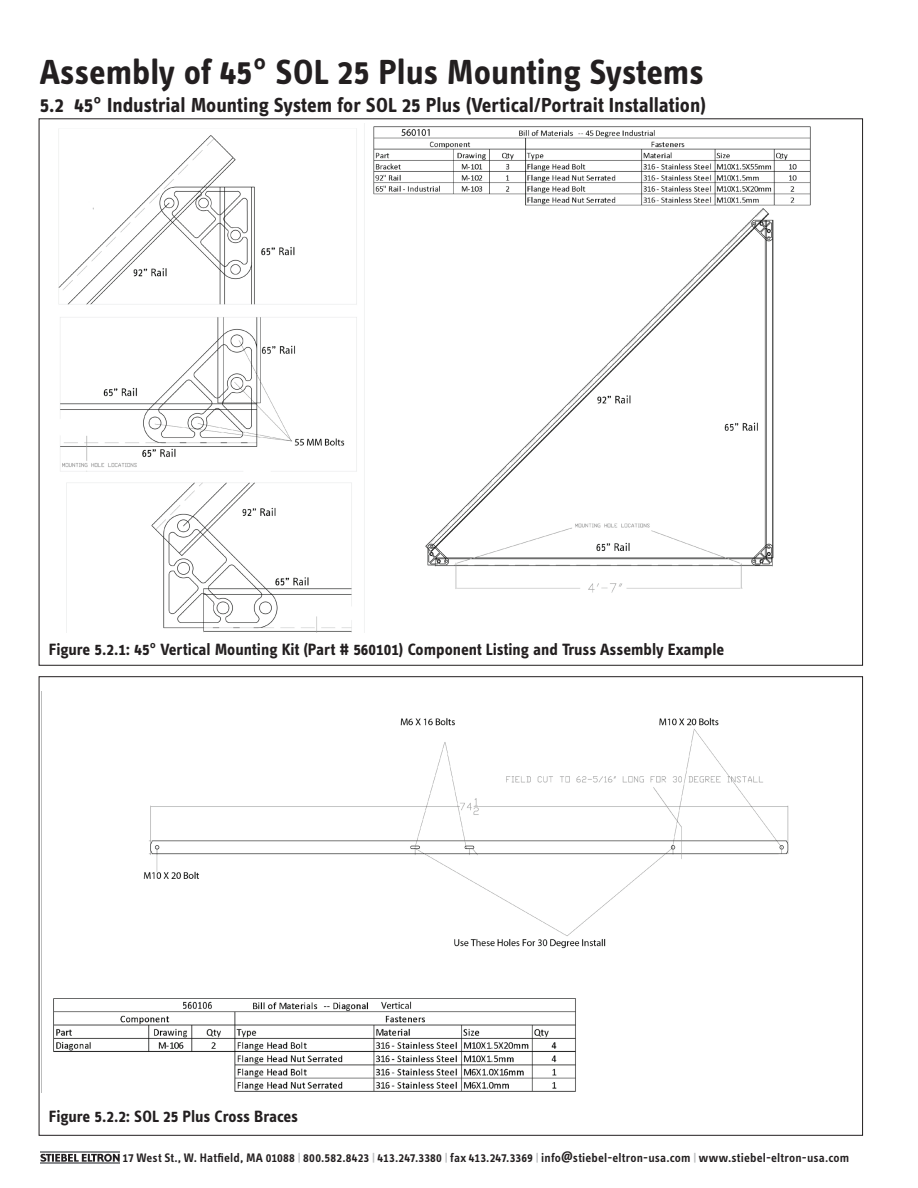
<style>
.page{position:relative;width:918px;height:1188px;background:#fff}
.page>*{position:absolute;margin:0;border:0;box-sizing:border-box;transform-origin:0 0}
.t1{font:700 36px "STE Info Text";color:#231f20}
.t2{font:700 21px "STE Info Text";color:#231f20}
.t3{font:700 16.8px "STE Info Text";color:#231f20}
.t4{font:600 12.75px "STE Info Text";letter-spacing:.015em;color:#231f20}
.s1{color:#bcbdc0}
</style>
<div class="page">
<svg style="left:40px;top:1154px;width:80px;height:8px"></svg>
<hr style="left:41px;top:1152px;width:79px;height:1px;background:#8a8c8f">
<hr style="left:41px;top:1162px;width:79px;height:2px;background:#8a8c8f">
<img style="left:59px;top:123px;width:752px;height:510px">
<img style="left:41px;top:691px;width:748px;height:402px">
<h1 class="t1" style="left:40px;top:51px;width:666px">Assembly of 45° SOL 25 Plus Mounting Systems</h1>
<h2 class="t2" style="left:40px;top:93px;width:668px">5.2 45° Industrial Mounting System for SOL 25 Plus (Vertical/Portrait Installation)</h2>
<h3 class="t3" style="left:49px;top:639px;width:677px">Figure 5.2.1: 45° Vertical Mounting Kit (Part # 560101) Component Listing and Truss Assembly Example</h3>
<h3 class="t3" style="left:49px;top:1106px;width:251px">Figure 5.2.2: SOL 25 Plus Cross Braces</h3>
<p class="t4" style="left:123px;top:1150px;width:728px">17 West St., W. Hatfield, MA 01088 <span class="s1">|</span> 800.582.8423 <span class="s1">|</span> 413.247.3380 <span class="s1">|</span> fax 413.247.3369 <span class="s1">|</span> info@stiebel-eltron-usa.com <span class="s1">|</span> www.stiebel-eltron-usa.com</p>
</div>
